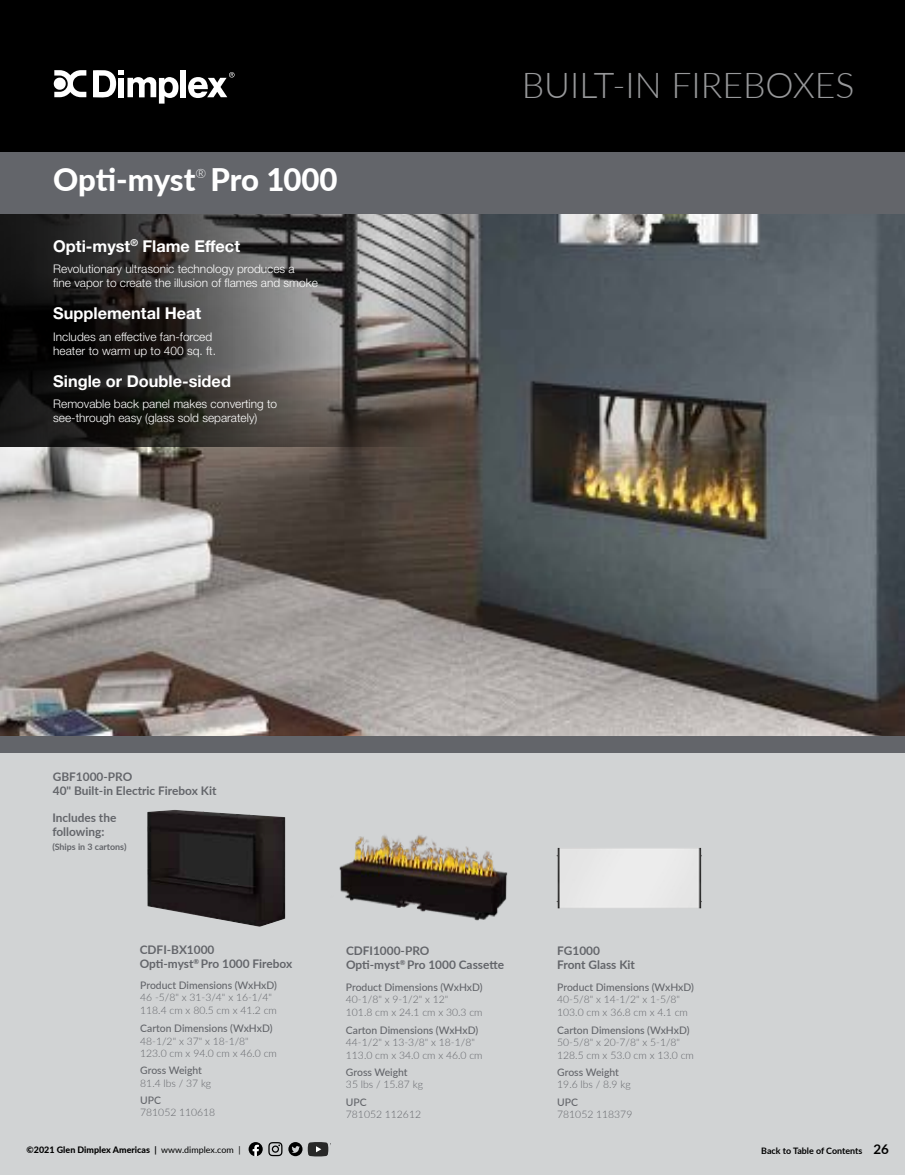
<style>
.page{position:relative;width:905px;height:1175px;background:#fff}
.page>*{position:absolute;margin:0;border:0;box-sizing:border-box;transform-origin:0 0}
.t1{font:300 35.55px "Lato";color:#97989a}
.t2{font:800 31.2px "Lato";letter-spacing:-.01em;color:#fff}
.t3{font:700 16.35px "Helvetica Neue LT Std";color:#fff}
.t4{font:700 13.35px "Lato";color:#000}
.t5{font:300 12.9px "Lato";color:#fff}
.t6{font:300 11.85px/14.2px "Helvetica Neue LT Std";color:#fff}
.t7{font:700 11.85px/14.2px "Lato";color:#63656a}
.t8{font:300 10.35px/12.5px "Lato";color:#63656a}
.t9{font:500 10.35px "Lato";color:#63656a}
.t10{font:800 8.85px "Lato";letter-spacing:.005em;color:#000}
.t11{font:700 8.85px "Lato";color:#000}
.t12{font:700 8.85px "Lato";color:#63656a}
.s1{font-weight:700}
.s2{font-weight:400}
</style>
<div class="page">
<div style="left:0;top:745px;width:904px;height:429px;background:#d1d3d4"></div>
<img style="left:0;top:213px;width:904px;height:523px">
<div style="left:0;top:0;width:904px;height:152px;background:#000"></div>
<div style="left:0;top:152px;width:904px;height:61px;background:#63656a"></div>
<div style="left:0;top:736px;width:904px;height:16px;background:#63656a"></div>
<svg style="left:0;top:213px;width:437px;height:233px"></svg>
<img style="left:147px;top:810px;width:138px;height:116px">
<img style="left:339px;top:835px;width:169px;height:86px">
<img style="left:556px;top:847px;width:146px;height:61px">
<svg style="left:93px;top:70px;width:85px;height:34px"></svg>
<div style="left:180px;top:70px;width:6px;height:27px;background:#fff"></div>
<svg style="left:188px;top:72px;width:46px;height:26px"></svg>
<svg style="left:53px;top:70px;width:33px;height:27px"></svg>
<svg style="left:288px;top:1142px;width:14px;height:14px"></svg>
<svg style="left:308px;top:1142px;width:23px;height:14px"></svg>
<svg style="left:248px;top:1142px;width:34px;height:14px"></svg>
<h2 class="t2" style="left:53px;top:160px;width:144px">Opti-myst</h2>
<p class="t5" style="left:195px;top:165px;width:12px">®</p>
<h2 class="t2" style="left:210px;top:160px;width:129px">Pro 1000</h2>
<h3 class="t3" style="left:53px;top:236px;width:188px">Opti-myst<sup>®</sup> Flame Effect</h3>
<p class="t6" style="left:53px;top:262px;width:266px">Revolutionary ultrasonic technology produces a<br>fine vapor to create the illusion of flames and smoke</p>
<h3 class="t3" style="left:53px;top:303px;width:150px">Supplemental Heat</h3>
<p class="t6" style="left:53px;top:329px;width:164px">Includes an effective fan-forced heater to warm up to 400 sq. ft.</p>
<h3 class="t3" style="left:53px;top:371px;width:179px">Single or Double-sided</h3>
<p class="t6" style="left:53px;top:396px;width:225px">Removable back panel makes converting to see-through easy (glass sold separately)</p>
<h1 class="t1" style="left:522px;top:63px;width:334px">BUILT-IN FIREBOXES</h1>
<p class="t7" style="left:53px;top:769px;width:165px">GBF1000-PRO<br>40" Built-in Electric Firebox Kit</p>
<p class="t7" style="left:52px;top:809px;width:66px">Includes the following:</p>
<p class="t12" style="left:52px;top:841px;width:76px">(Ships in 3 cartons)</p>
<p class="t7" style="left:140px;top:942px;width:154px">CDFI-BX1000<br>Opti-myst<sup>®</sup> Pro 1000 Firebox</p>
<p class="t7" style="left:346px;top:943px;width:159px">CDFI1000-PRO<br>Opti-myst<sup>®</sup> Pro 1000 Cassette</p>
<p class="t7" style="left:557px;top:943px;width:79px">FG1000<br>Front Glass Kit</p>
<p class="t9" style="left:346px;top:980px;width:138px">Product Dimensions (WxHxD)</p>
<p class="t8" style="left:346px;top:992px;width:138px">40-1/8" x 9-1/2" x 12"<br>101.8 cm x 24.1 cm x 30.3 cm</p>
<p class="t9" style="left:140px;top:978px;width:138px">Product Dimensions (WxHxD)</p>
<p class="t8" style="left:140px;top:991px;width:138px">46 -5/8" x 31-3/4" x 16-1/4"<br>118.4 cm x 80.5 cm x 41.2 cm</p>
<p class="t9" style="left:557px;top:980px;width:138px">Product Dimensions (WxHxD)</p>
<p class="t8" style="left:557px;top:992px;width:132px">40-5/8" x 14-1/2" x 1-5/8"<br>103.0 cm x 36.8 cm x 4.1 cm</p>
<p class="t9" style="left:140px;top:1022px;width:134px">Carton Dimensions (WxHxD)</p>
<p class="t8" style="left:140px;top:1034px;width:138px">48-1/2" x 37" x 18-1/8"<br>123.0 cm x 94.0 cm x 46.0 cm</p>
<p class="t9" style="left:140px;top:1063px;width:63px">Gross Weight</p>
<p class="t8" style="left:140px;top:1076px;width:72px">81.4 lbs / 37 kg</p>
<p class="t9" style="left:140px;top:1093px;width:22px">UPC</p>
<p class="t8" style="left:140px;top:1106px;width:77px">781052 110618</p>
<p class="t10" style="left:27px;top:1143px;width:215px">©2021 Glen Dimplex Americas <span class="s1">|</span> <span class="s2">www.dimplex.com |</span></p>
<p class="t9" style="left:346px;top:1023px;width:134px">Carton Dimensions (WxHxD)</p>
<p class="t8" style="left:346px;top:1036px;width:138px">44-1/2" x 13-3/8" x 18-1/8"<br>113.0 cm x 34.0 cm x 46.0 cm</p>
<p class="t9" style="left:346px;top:1065px;width:63px">Gross Weight</p>
<p class="t8" style="left:346px;top:1078px;width:78px">35 lbs / 15.87 kg</p>
<p class="t9" style="left:346px;top:1095px;width:22px">UPC</p>
<p class="t8" style="left:346px;top:1107px;width:77px">781052 112612</p>
<p class="t9" style="left:557px;top:1023px;width:134px">Carton Dimensions (WxHxD)</p>
<p class="t8" style="left:557px;top:1036px;width:138px">50-5/8" x 20-7/8" x 5-1/8"<br>128.5 cm x 53.0 cm x 13.0 cm</p>
<p class="t9" style="left:557px;top:1065px;width:63px">Gross Weight</p>
<p class="t8" style="left:557px;top:1078px;width:75px">19.6 lbs / 8.9 kg</p>
<p class="t9" style="left:557px;top:1095px;width:22px">UPC</p>
<p class="t8" style="left:557px;top:1107px;width:77px">781052 118379</p>
<p class="t11" style="left:761px;top:1145px;width:103px">Back to Table of Contents</p>
<p class="t4" style="left:873px;top:1140px;width:17px">26</p>
</div>
